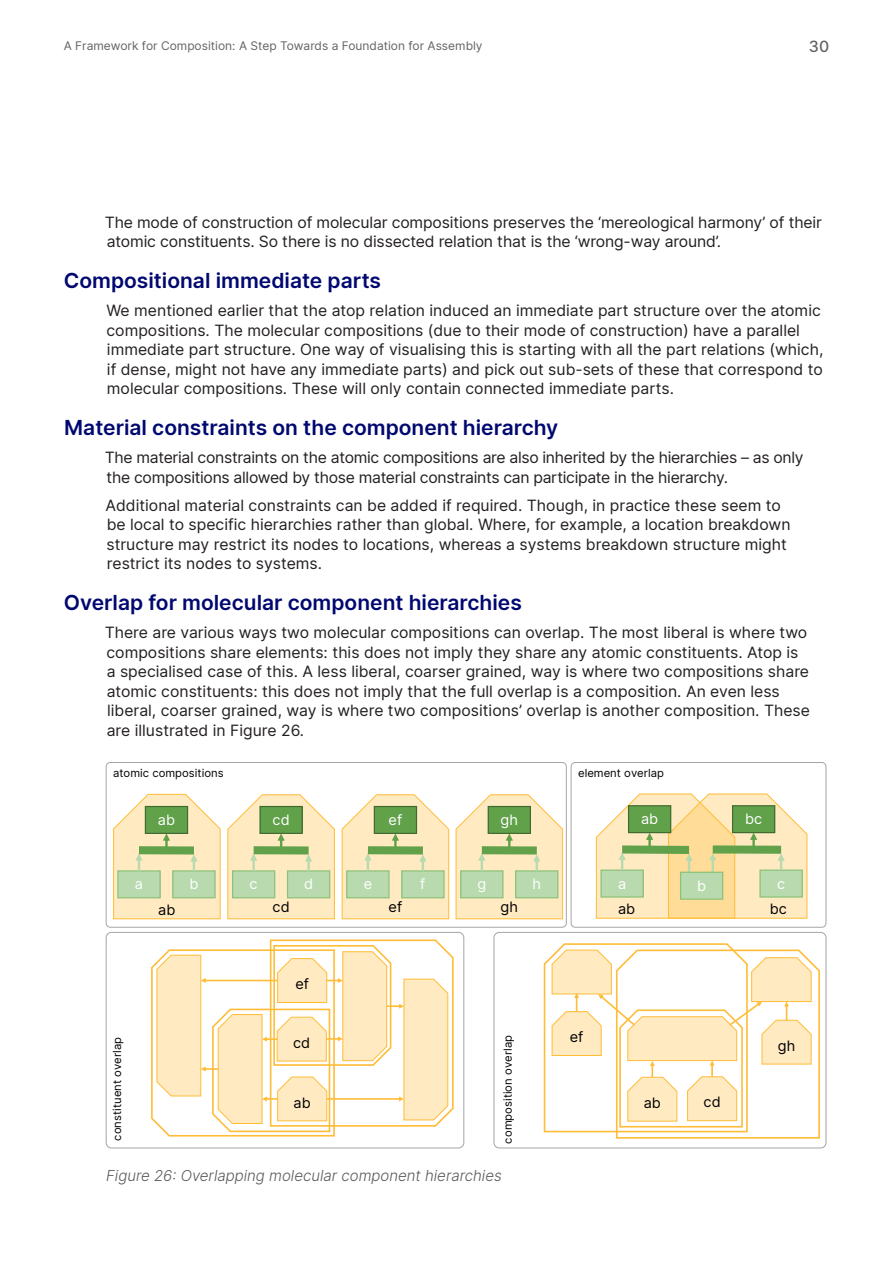
<style>
.page{position:relative;width:893px;height:1263px;background:#fff}
.page>*{position:absolute;margin:0;border:0;box-sizing:border-box;transform-origin:0 0}
.t1{font:600 21px "Inter";color:#000870}
.t2{font:15.75px/19.5px "Inter";color:#231f20}
.t3{font:15.75px/19.5px "Inter";letter-spacing:-.02em;color:#231f20}
.t4{font:500 15.75px "Inter";color:#636366}
.Fig_Caption{font:italic 300 15px "Inter";color:#57585a}
.t5{font:14.55px "Inter";color:#000}
.t6{font:14.55px "Inter";color:#fff}
.t7{font:12px "Inter";color:#636366}
.t8{font:11.25px "Inter";color:#000}
</style>
<div class="page">
<div style="left:106px;top:932px;width:358px;height:216px;border:1px solid #a5a5a5;border-radius:5px"></div>
<svg style="left:151px;top:939px;width:303px;height:198px"></svg>
<div style="left:494px;top:932px;width:332px;height:216px;border:1px solid #a5a5a5;border-radius:5px"></div>
<svg style="left:543px;top:943px;width:277px;height:196px"></svg>
<div style="left:571px;top:762px;width:255px;height:166px;border:1px solid #a5a5a5;border-radius:4px"></div>
<svg style="left:596px;top:793px;width:211px;height:126px;background:#e9deac"></svg>
<div style="left:713px;top:845px;width:68px;height:9px;background:#61a14a"></div>
<div style="left:733px;top:806px;width:42px;height:27px;background:#61a14a"></div>
<div style="left:732px;top:805px;width:43px;height:28px;border:1px solid #406b31"></div>
<div style="left:681px;top:872px;width:42px;height:27px;background:#b9daae"></div>
<div style="left:680px;top:872px;width:43px;height:28px;border:1px solid #8bc178"></div>
<div style="left:106px;top:762px;width:461px;height:166px;border:1px solid #a5a5a5;border-radius:4px"></div>
<svg style="left:113px;top:794px;width:108px;height:125px;background:#ede5bc"></svg>
<div style="left:139px;top:846px;width:55px;height:8px;background:#61a14a"></div>
<div style="left:145px;top:806px;width:43px;height:27px;background:#61a14a"></div>
<div style="left:145px;top:806px;width:43px;height:28px;border:1px solid #406b31"></div>
<svg style="left:227px;top:794px;width:108px;height:125px;background:#ede6be"></svg>
<div style="left:254px;top:846px;width:55px;height:8px;background:#61a14a"></div>
<div style="left:260px;top:806px;width:42px;height:27px;background:#61a14a"></div>
<div style="left:259px;top:806px;width:44px;height:28px;border:1px solid #406b31"></div>
<svg style="left:342px;top:794px;width:107px;height:125px;background:#ede6bd"></svg>
<div style="left:368px;top:846px;width:55px;height:8px;background:#61a14a"></div>
<div style="left:374px;top:806px;width:42px;height:27px;background:#61a14a"></div>
<div style="left:374px;top:806px;width:43px;height:28px;border:1px solid #406b31"></div>
<svg style="left:456px;top:794px;width:107px;height:125px;background:#ede6bd"></svg>
<div style="left:482px;top:846px;width:55px;height:8px;background:#61a14a"></div>
<div style="left:488px;top:806px;width:42px;height:27px;background:#61a14a"></div>
<div style="left:488px;top:806px;width:43px;height:28px;border:1px solid #406b31"></div>
<p class="t7" style="left:64px;top:37px;width:420px">A Framework for Composition: A Step Towards a Foundation for Assembly</p>
<p class="t4" style="left:809px;top:35px;width:22px">30</p>
<p class="t2" style="left:105px;top:212px;width:719px">The mode of construction of molecular compositions preserves the ‘mereological harmony’ of their atomic constituents. So there is no dissected relation that is the ‘wrong-way around’.</p>
<h4 class="t1" style="left:64px;top:265px;width:319px">Compositional immediate parts</h4>
<p class="t2" style="left:106px;top:301px;width:718px">We mentioned earlier that the atop relation induced an immediate part structure over the atomic compositions. The molecular compositions (due to their mode of construction) have a parallel immediate part structure. One way of visualising this is starting with all the part relations (which, if dense, might not have any immediate parts) and pick out sub-sets of these that correspond to molecular compositions. These will only contain connected immediate parts.</p>
<h4 class="t1" style="left:64px;top:412px;width:496px">Material constraints on the component hierarchy</h4>
<p class="t3" style="left:105px;top:448px;width:700px">The material constraints on the atomic compositions are also inherited by the hierarchies – as only the compositions allowed by those material constraints can participate in the hierarchy.</p>
<p class="t2" style="left:106px;top:495px;width:686px">Additional material constraints can be added if required. Though, in practice these seem to be local to specific hierarchies rather than global. Where, for example, a location breakdown structure may restrict its nodes to locations, whereas a systems breakdown structure might restrict its nodes to systems.</p>
<h4 class="t1" style="left:64px;top:587px;width:460px">Overlap for molecular component hierarchies</h4>
<p class="t2" style="left:105px;top:623px;width:707px">There are various ways two molecular compositions can overlap. The most liberal is where two compositions share elements: this does not imply they share any atomic constituents. Atop is<br>a specialised case of this. A less liberal, coarser grained, way is where two compositions share atomic constituents: this does not imply that the full overlap is a composition. An even less liberal, coarser grained, way is where two compositions’ overlap is another composition. These are illustrated in Figure 26.</p>
<p class="t8" style="left:113px;top:765px;width:112px">atomic compositions</p>
<p class="t8" style="left:578px;top:765px;width:87px">element overlap</p>
<p class="t6" style="left:158px;top:809px;width:19px">ab</p>
<p class="t6" style="left:273px;top:809px;width:19px">cd</p>
<p class="t6" style="left:389px;top:809px;width:15px">ef</p>
<p class="t6" style="left:501px;top:809px;width:19px">gh</p>
<p class="t6" style="left:641px;top:808px;width:19px">ab</p>
<p class="t6" style="left:745px;top:808px;width:19px">bc</p>
<p class="t6" style="left:135px;top:873px;width:10px">a</p>
<p class="t6" style="left:189px;top:873px;width:11px">b</p>
<p class="t6" style="left:250px;top:873px;width:10px">c</p>
<p class="t6" style="left:304px;top:873px;width:11px">d</p>
<p class="t6" style="left:364px;top:873px;width:10px">e</p>
<p class="t6" style="left:420px;top:873px;width:7px">f</p>
<p class="t6" style="left:477px;top:873px;width:10px">g</p>
<p class="t6" style="left:532px;top:873px;width:10px">h</p>
<p class="t6" style="left:618px;top:873px;width:10px">a</p>
<p class="t6" style="left:697px;top:875px;width:11px">b</p>
<p class="t6" style="left:777px;top:873px;width:10px">c</p>
<p class="t5" style="left:158px;top:899px;width:19px">ab</p>
<p class="t5" style="left:273px;top:896px;width:19px">cd</p>
<p class="t5" style="left:389px;top:896px;width:15px">ef</p>
<p class="t5" style="left:501px;top:896px;width:19px">gh</p>
<p class="t5" style="left:618px;top:898px;width:19px">ab</p>
<p class="t5" style="left:770px;top:898px;width:19px">bc</p>
<p class="t5" style="left:295px;top:973px;width:15px">ef</p>
<p class="t8" style="left:109px;top:1140px;width:105px;rotate:-90deg">constituent overlap</p>
<p class="t5" style="left:293px;top:1032px;width:19px">cd</p>
<p class="t8" style="left:500px;top:1143px;width:110px;rotate:-90deg">composition overlap</p>
<p class="t5" style="left:294px;top:1092px;width:19px">ab</p>
<p class="t5" style="left:570px;top:1026px;width:15px">ef</p>
<p class="t5" style="left:644px;top:1092px;width:19px">ab</p>
<p class="t5" style="left:704px;top:1091px;width:19px">cd</p>
<p class="t5" style="left:778px;top:1035px;width:19px">gh</p>
<p class="Fig_Caption" style="left:106px;top:1165px;width:397px">Figure 26: Overlapping molecular component hierarchies</p>
</div>
